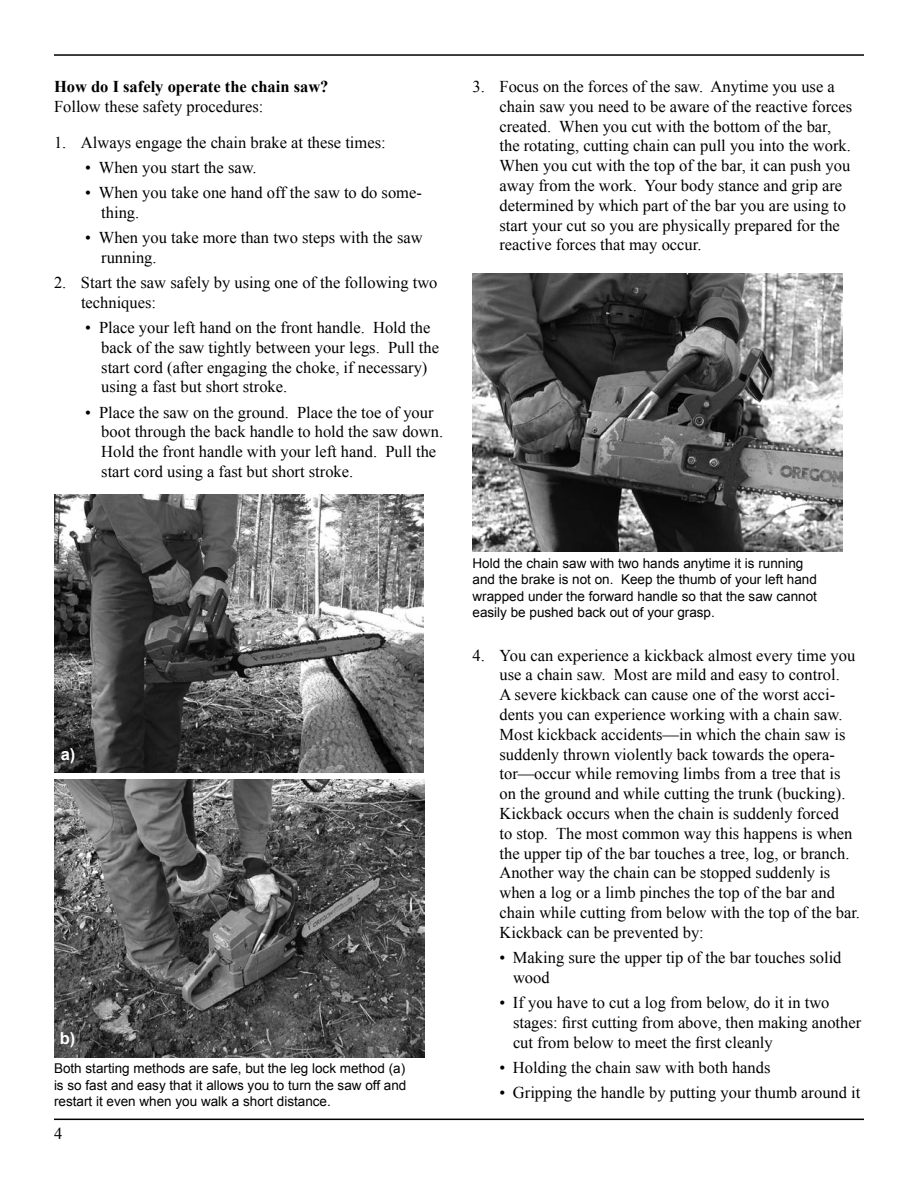
<style>
.page{position:relative;width:918px;height:1188px;background:#fff}
.page>*{position:absolute;margin:0;border:0;box-sizing:border-box;transform-origin:0 0}
.Bullet_List{font:16.5px/19.8px "Times New Roman";color:#000}
.Paragraph_Heading{font:700 16.5px "Times New Roman";color:#000}
.Paragraph_Style_1{font:16.5px "Times New Roman";color:#000}
.t1{font:700 16.5px "Arial";color:#fdfdfd}
.t2{font:13.5px/16.2px "Arial";color:#000;text-align:justify}
</style>
<div class="page">
<hr style="left:54px;top:54px;width:810px;height:2px;background:#000">
<hr style="left:54px;top:1119px;width:810px;height:1px;background:#000">
<img style="left:54px;top:495px;width:370px;height:277px">
<img style="left:54px;top:780px;width:370px;height:277px">
<img style="left:472px;top:274px;width:371px;height:277px">
<p class="Paragraph_Heading" style="left:54px;top:75px;width:276px">How do I safely operate the chain saw?</p>
<p class="Paragraph_Style_1" style="left:54px;top:95px;width:211px">Follow these safety procedures:</p>
<p class="Bullet_List" style="left:54px;top:132px;width:333px">1. Always engage the chain brake at these times:</p>
<p class="Bullet_List" style="left:85px;top:157px;width:173px">• When you start the saw.</p>
<p class="Bullet_List" style="left:101px;top:182px;width:322px;text-indent:-16px">• When you take one hand off the saw to do some&shy;thing.</p>
<p class="Bullet_List" style="left:101px;top:227px;width:323px;text-indent:-16px">• When you take more than two steps with the saw running.</p>
<p class="Bullet_List" style="left:81px;top:272px;width:358px;text-indent:-27px">2. Start the saw safely by using one of the following two techniques:</p>
<p class="Bullet_List" style="left:101px;top:317px;width:339px;text-indent:-16px">• Place your left hand on the front handle. Hold the back of the saw tightly between your legs. Pull the start cord (after engaging the choke, if necessary) using a fast but short stroke.</p>
<p class="Bullet_List" style="left:101px;top:402px;width:343px;text-indent:-16px">• Place the saw on the ground. Place the toe of your boot through the back handle to hold the saw down.<br>Hold the front handle with your left hand. Pull the start cord using a fast but short stroke.</p>
<p class="Bullet_List" style="left:500px;top:76px;width:354px;text-indent:-27px">3. Focus on the forces of the saw. Anytime you use a chain saw you need to be aware of the reactive forces created. When you cut with the bottom of the bar, the rotating, cutting chain can pull you into the work.<br>When you cut with the top of the bar, it can push you away from the work. Your body stance and grip are determined by which part of the bar you are using to start your cut so you are physically prepared for the reactive forces that may occur.</p>
<p class="t1" style="left:61px;top:743px;width:16px">a)</p>
<p class="t1" style="left:60px;top:1027px;width:17px">b)</p>
<p class="t2" style="left:54px;top:1060px;width:354px">Both starting methods are safe, but the leg lock method (a) is so fast and easy that it allows you to turn the saw off and restart it even when you walk a short distance.</p>
<p class="Bullet_List" style="left:54px;top:1123px;width:10px">4</p>
<p class="t2" style="left:472px;top:555px;width:346px;text-align:left">Hold the chain saw with two hands anytime it is running and the brake is not on. Keep the thumb of your left hand wrapped under the forward handle so that the saw cannot easily be pushed back out of your grasp.</p>
<p class="Bullet_List" style="left:500px;top:645px;width:362px;text-indent:-27px">4. You can experience a kickback almost every time you use a chain saw. Most are mild and easy to control.<br>A severe kickback can cause one of the worst acci&shy;dents you can experience working with a chain saw.<br>Most kickback accidents—in which the chain saw is suddenly thrown violently back towards the opera&shy;tor—occur while removing limbs from a tree that is on the ground and while cutting the trunk (bucking).<br>Kickback occurs when the chain is suddenly forced<br>to stop. The most common way this happens is when the upper tip of the bar touches a tree, log, or branch.<br>Another way the chain can be stopped suddenly is when a log or a limb pinches the top of the bar and chain while cutting from below with the top of the bar.<br>Kickback can be prevented by:</p>
<p class="Bullet_List" style="left:513px;top:947px;width:330px;text-indent:-14px">• Making sure the upper tip of the bar touches solid wood</p>
<p class="Bullet_List" style="left:513px;top:992px;width:350px;text-indent:-14px">• If you have to cut a log from below, do it in two stages: first cutting from above, then making another cut from below to meet the first cleanly</p>
<p class="Bullet_List" style="left:500px;top:1057px;width:273px">• Holding the chain saw with both hands</p>
<p class="Bullet_List" style="left:500px;top:1082px;width:362px">• Gripping the handle by putting your thumb around it</p>
</div>
